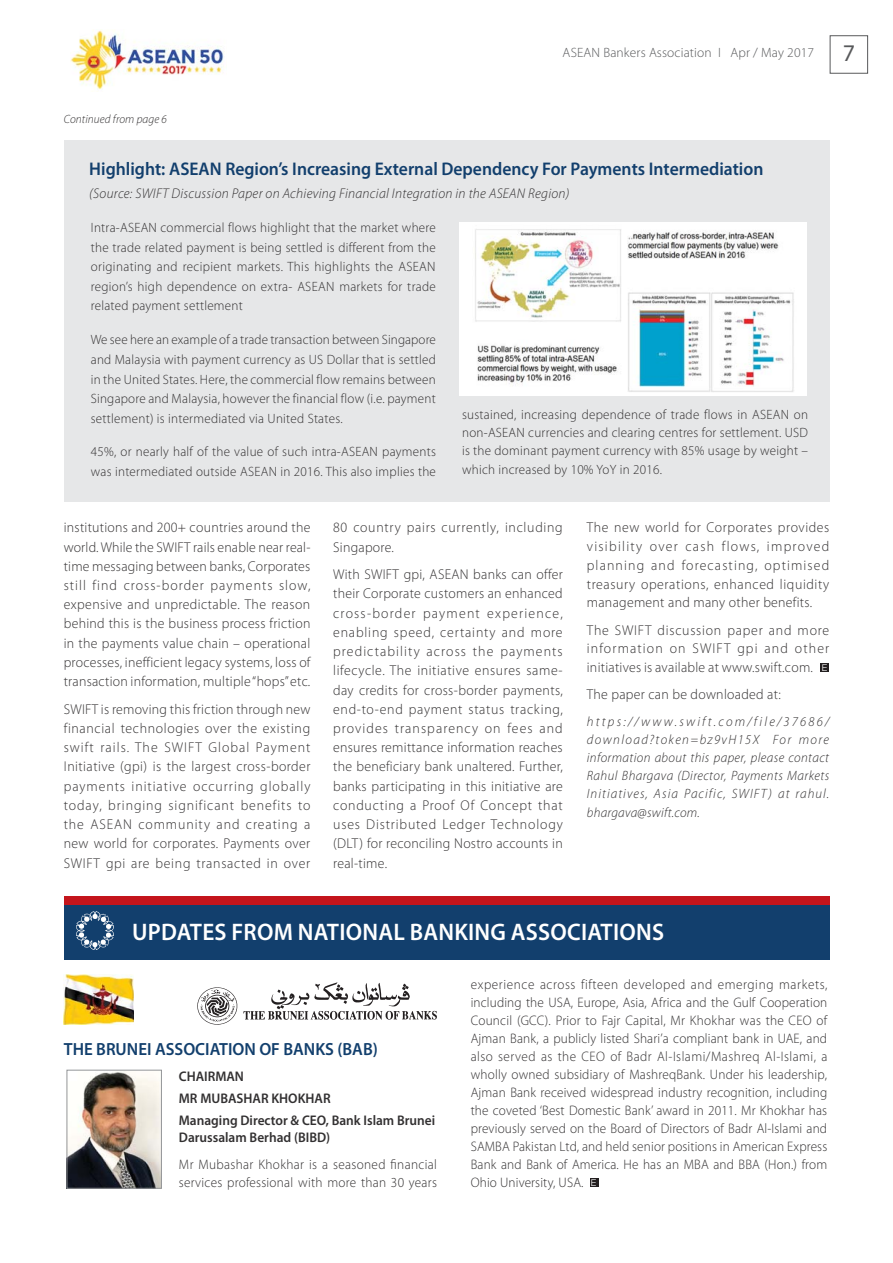
<style>
.page{position:relative;width:893px;height:1263px;background:#fff}
.page>*{position:absolute;margin:0;border:0;box-sizing:border-box;transform-origin:0 0}
.t1{font:600 24px "Myriad Pro";letter-spacing:.01em;color:#fff}
.t2{font:600 18.3px "Myriad Pro";color:#123f6d;scale:.96 1}
.t3{font:600 17.7px "Myriad Pro";color:#123f6d;scale:.96 1}
.t4{font:300 14.25px/19.2px "Myriad Pro";letter-spacing:.02em;color:#323031;text-align:justify}
.t5{font:300 14.25px/19.2px "Myriad Pro";letter-spacing:.05em;color:#323031}
.t6{font:italic 300 14.1px "Myriad Pro";letter-spacing:.02em;color:#323031}
.t7{font:600 13.95px/21.8px "Myriad Pro";color:#323031;scale:.96 1}
.t8{font:300 13.8px/18px "Myriad Pro";letter-spacing:.02em;color:#323031;scale:.96 1}
.t9{font:300 13.5px/19.5px "Myriad Pro";letter-spacing:.02em;color:#323031;text-align:justify}
.t10{font:italic 300 13.5px/18.1px "Myriad Pro";letter-spacing:.08em;color:#323031;text-align:justify}
.t11{font:300 13.5px "Myriad Pro";letter-spacing:.01em;color:#58595b}
.t12{font:italic 300 12px "Myriad Pro";letter-spacing:.01em;color:#323031;scale:.96 1}
.s1{font-family:"Myriad";font-weight:400;font-size:24px}
.s2{font-family:"Helvetica Neue LT Com";font-size:9.3px;color:#fff}
</style>
<div class="page">
<div style="left:830px;top:35px;width:38px;height:39px;border:1px solid #58595b"></div>
<div style="left:64px;top:905px;width:765px;height:55px;background:#123f6d"></div>
<img style="left:77px;top:911px;width:37px;height:39px">
<div style="left:64px;top:896px;width:765px;height:8px;background:#c4151c"></div>
<div style="left:590px;top:1178px;width:8px;height:9px;background:#231f20"></div>
<img style="left:64px;top:975px;width:70px;height:50px">
<img style="left:69px;top:1072px;width:91px;height:115px">
<div style="left:67px;top:1070px;width:95px;height:119px;border:1px solid #939598"></div>
<div style="left:821px;top:663px;width:8px;height:9px;background:#231f20"></div>
<div style="left:64px;top:140px;width:765px;height:362px;background:#e6e7e8"></div>
<div style="left:459px;top:222px;width:348px;height:174px;background:#fff"></div>
<img style="left:475px;top:229px;width:319px;height:163px">
<img style="left:197px;top:982px;width:240px;height:43px">
<img style="left:70px;top:30px;width:155px;height:60px">
<p class="t12" style="left:64px;top:114px;width:109px">Continued from page 6</p>
<p class="t11" style="left:563px;top:48px;width:294px">ASEAN Bankers Association I Apr / May 2017 <span class="s1">7</span></p>
<p class="t2" style="left:89px;top:162px;width:704px">Highlight: ASEAN Region’s Increasing External Dependency For Payments Intermediation</p>
<p class="t6" style="left:89px;top:187px;width:482px">(Source: SWIFT Discussion Paper on Achieving Financial Integration in the ASEAN Region)</p>
<p class="t9" style="left:91px;top:219px;width:347px">Intra-ASEAN commercial flows highlight that the market where the trade related payment is being settled is different from the originating and recipient markets. This highlights the ASEAN region’s high dependence on extra- ASEAN markets for trade related payment settlement</p>
<p class="t9" style="left:91px;top:332px;width:347px">We see here an example of a trade transaction between Singapore and Malaysia with payment currency as US Dollar that is settled in the United States. Here, the commercial flow remains between Singapore and Malaysia, however the financial flow (i.e. payment settlement) is intermediated via United States.</p>
<p class="t9" style="left:91px;top:443px;width:347px">45%, or nearly half of the value of such intra-ASEAN payments was intermediated outside ASEAN in 2016. This also implies the</p>
<p class="t9" style="left:462px;top:407px;width:347px;line-height:18.1px">sustained, increasing dependence of trade flows in ASEAN on non-ASEAN currencies and clearing centres for settlement. USD is the dominant payment currency with 85% usage by weight – which increased by 10% YoY in 2016.</p>
<p class="t4" style="left:64px;top:519px;width:248px">institutions and 200+ countries around the world. While the SWIFT rails enable near real&shy;time messaging between banks, Corporates still find cross-border payments slow, expensive and unpredictable. The reason behind this is the business process friction in the payments value chain – operational processes, inefficient legacy systems, loss of transaction information, multiple “hops” etc.</p>
<p class="t4" style="left:64px;top:701px;width:248px">SWIFT is removing this friction through new financial technologies over the existing swift rails. The SWIFT Global Payment Initiative (gpi) is the largest cross-border payments initiative occurring globally today, bringing significant benefits to the ASEAN community and creating a new world for corporates. Payments over SWIFT gpi are being transacted in over</p>
<p class="t5" style="left:333px;top:519px;width:231px">80 country pairs currently, including<br>Singapore.</p>
<p class="t4" style="left:333px;top:566px;width:231px">With SWIFT gpi, ASEAN banks can offer their Corporate customers an enhanced cross-border payment experience, enabling speed, certainty and more predictability across the payments lifecycle. The initiative ensures same&shy;day credits for cross-border payments, end-to-end payment status tracking, provides transparency on fees and ensures remittance information reaches the beneficiary bank unaltered. Further, banks participating in this initiative are conducting a Proof Of Concept that uses Distributed Ledger Technology (DLT) for reconciling Nostro accounts in real-time.</p>
<p class="t4" style="left:587px;top:520px;width:244px;line-height:18.8px">The new world for Corporates provides visibility over cash flows, improved planning and forecasting, optimised treasury operations, enhanced liquidity management and many other benefits.</p>
<p class="t4" style="left:587px;top:622px;width:244px;line-height:18.8px">The SWIFT discussion paper and more information on SWIFT gpi and other initiatives is available at www.swift.com. <span class="s2">E</span></p>
<p class="t4" style="left:587px;top:686px;width:195px">The paper can be downloaded at:</p>
<p class="t10" style="left:587px;top:714px;width:244px">https://www.swift.com/file/37686/ download?token=bz9vH15X For more information about this paper, please contact Rahul Bhargava (Director, Payments Markets Initiatives, Asia Pacific, SWIFT) at rahul. bhargava@swift.com.</p>
<h1 class="t1" style="left:132px;top:923px;width:534px">UPDATES FROM NATIONAL BANKING ASSOCIATIONS</h1>
<p class="t3" style="left:64px;top:1043px;width:329px">THE BRUNEI ASSOCIATION OF BANKS (BAB)</p>
<p class="t7" style="left:179px;top:1067px;width:269px">CHAIRMAN<br>MR MUBASHAR KHOKHAR<br>Managing Director &amp; CEO, Bank Islam Brunei</p>
<p class="t7" style="left:179px;top:1128px;width:159px">Darussalam Berhad (BIBD)</p>
<p class="t8" style="left:179px;top:1156px;width:270px">Mr Mubashar Khokhar is a seasoned financial services professional with more than 30 years</p>
<p class="t8" style="left:471px;top:977px;width:373px;text-align:justify">experience across fifteen developed and emerging markets, including the USA, Europe, Asia, Africa and the Gulf Cooperation Council (GCC). Prior to Fajr Capital, Mr Khokhar was the CEO of Ajman Bank, a publicly listed Shari’a compliant bank in UAE, and also served as the CEO of Badr Al-Islami/Mashreq Al-Islami, a wholly owned subsidiary of MashreqBank. Under his leadership, Ajman Bank received widespread industry recognition, including the coveted ‘Best Domestic Bank’ award in 2011. Mr Khokhar has previously served on the Board of Directors of Badr Al-Islami and SAMBA Pakistan Ltd, and held senior positions in American Express Bank and Bank of America. He has an MBA and BBA (Hon.) from Ohio University, USA. <span class="s2">E</span></p>
</div>
